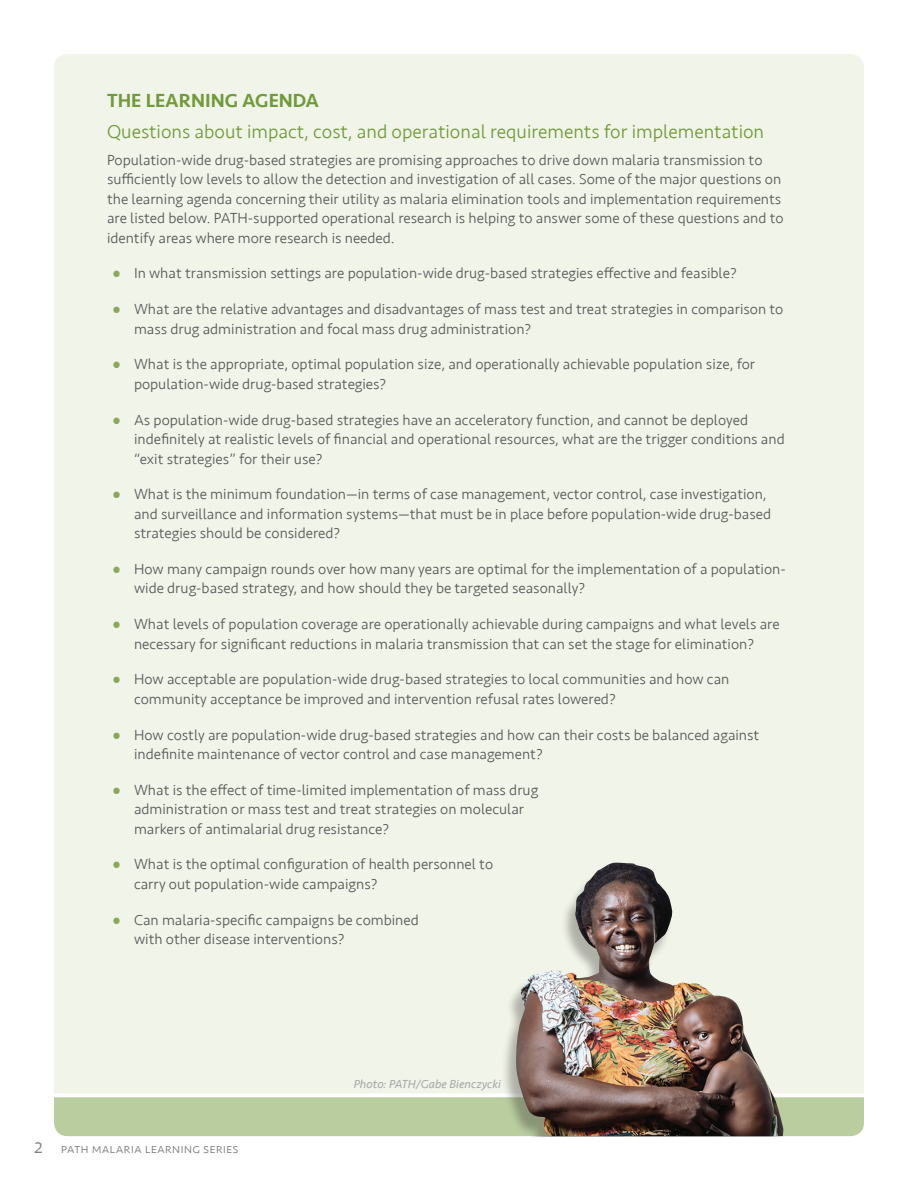
<style>
.page{position:relative;width:918px;height:1188px;background:#fff}
.page>*{position:absolute;margin:0;border:0;box-sizing:border-box;transform-origin:0 0}
.t1{font:300 19.5px "Seravek";color:#709a3b}
.t2{font:500 19.5px "Seravek";color:#709a3b}
.t3{font:300 15px/19.5px "Seravek";color:#57585a}
.t4{font:300 13.5px "Seravek";color:#808285}
.t5{font:italic 12px "Seravek";color:#a8a9ad}
.s1{font-size:25.5px;color:#89a859}
.s2{font-size:21px}
</style>
<div class="page">
<div style="left:54px;top:54px;width:810px;height:1040px;background:#f1f4e8"></div>
<div style="left:54px;top:1097px;width:810px;height:39px;background:#b9cd9f"></div>
<div style="left:481px;top:868px;width:302px;height:268px;background:#231f20;opacity:.32"></div>
<img style="left:516px;top:863px;width:267px;height:273px">
<h1 class="t2" style="left:107px;top:88px;width:214px">THE LEARNING AGENDA</h1>
<h1 class="t1" style="left:107px;top:121px;width:659px">Questions about impact, cost, and operational requirements for implementation</h1>
<p class="t3" style="left:107px;top:150px;width:678px">Population-wide drug-based strategies are promising approaches to drive down malaria transmission to sufficiently low levels to allow the detection and investigation of all cases. Some of the major questions on the learning agenda concerning their utility as malaria elimination tools and implementation requirements are listed below. PATH-supported operational research is helping to answer some of these questions and to identify areas where more research is needed.</p>
<p class="t3" style="left:112px;top:264px;width:627px"><span class="s1">•</span> In what transmission settings are population-wide drug-based strategies effective and feasible?</p>
<p class="t3" style="left:134px;top:300px;width:651px;text-indent:-22px"><span class="s1">•</span> What are the relative advantages and disadvantages of mass test and treat strategies in comparison to mass drug administration and focal mass drug administration?</p>
<p class="t3" style="left:134px;top:355px;width:623px;text-indent:-22px"><span class="s1">•</span> What is the appropriate, optimal population size, and operationally achievable population size, for population-wide drug-based strategies?</p>
<p class="t3" style="left:134px;top:410px;width:652px;text-indent:-22px"><span class="s1">•</span> As population-wide drug-based strategies have an acceleratory function, and cannot be deployed indefinitely at realistic levels of financial and operational resources, what are the trigger conditions and “exit strategies” for their use?</p>
<p class="t3" style="left:134px;top:485px;width:639px;text-indent:-22px"><span class="s1">•</span> What is the minimum foundation—in terms of case management, vector control, case investigation, and surveillance and information systems—that must be in place before population-wide drug-based strategies should be considered?</p>
<p class="t3" style="left:134px;top:559px;width:653px;text-indent:-22px"><span class="s1">•</span> How many campaign rounds over how many years are optimal for the implementation of a population&shy;wide drug-based strategy, and how should they be targeted seasonally?</p>
<p class="t3" style="left:112px;top:615px;width:670px;text-align:center"><span class="s1">•</span> What levels of population coverage are operationally achievable during campaigns and what levels are necessary for significant reductions in malaria transmission that can set the stage for elimination?</p>
<p class="t3" style="left:134px;top:670px;width:597px;text-indent:-22px"><span class="s1">•</span> How acceptable are population-wide drug-based strategies to local communities and how can community acceptance be improved and intervention refusal rates lowered?</p>
<p class="t3" style="left:134px;top:725px;width:627px;text-indent:-22px"><span class="s1">•</span> How costly are population-wide drug-based strategies and how can their costs be balanced against indefinite maintenance of vector control and case management?</p>
<p class="t3" style="left:134px;top:780px;width:406px;text-indent:-22px"><span class="s1">•</span> What is the effect of time-limited implementation of mass drug administration or mass test and treat strategies on molecular markers of antimalarial drug resistance?</p>
<p class="t3" style="left:134px;top:855px;width:361px;text-indent:-22px"><span class="s1">•</span> What is the optimal configuration of health personnel to carry out population-wide campaigns?</p>
<p class="t3" style="left:134px;top:910px;width:286px;text-indent:-22px"><span class="s1">•</span> Can malaria-specific campaigns be combined with other disease interventions?</p>
<p class="t4" style="left:34px;top:1141px;width:206px"><span class="s2">2</span> path malaria learning series</p>
<p class="t5" style="left:354px;top:1074px;width:149px">Photo: PATH/Gabe Bienczycki</p>
</div>
